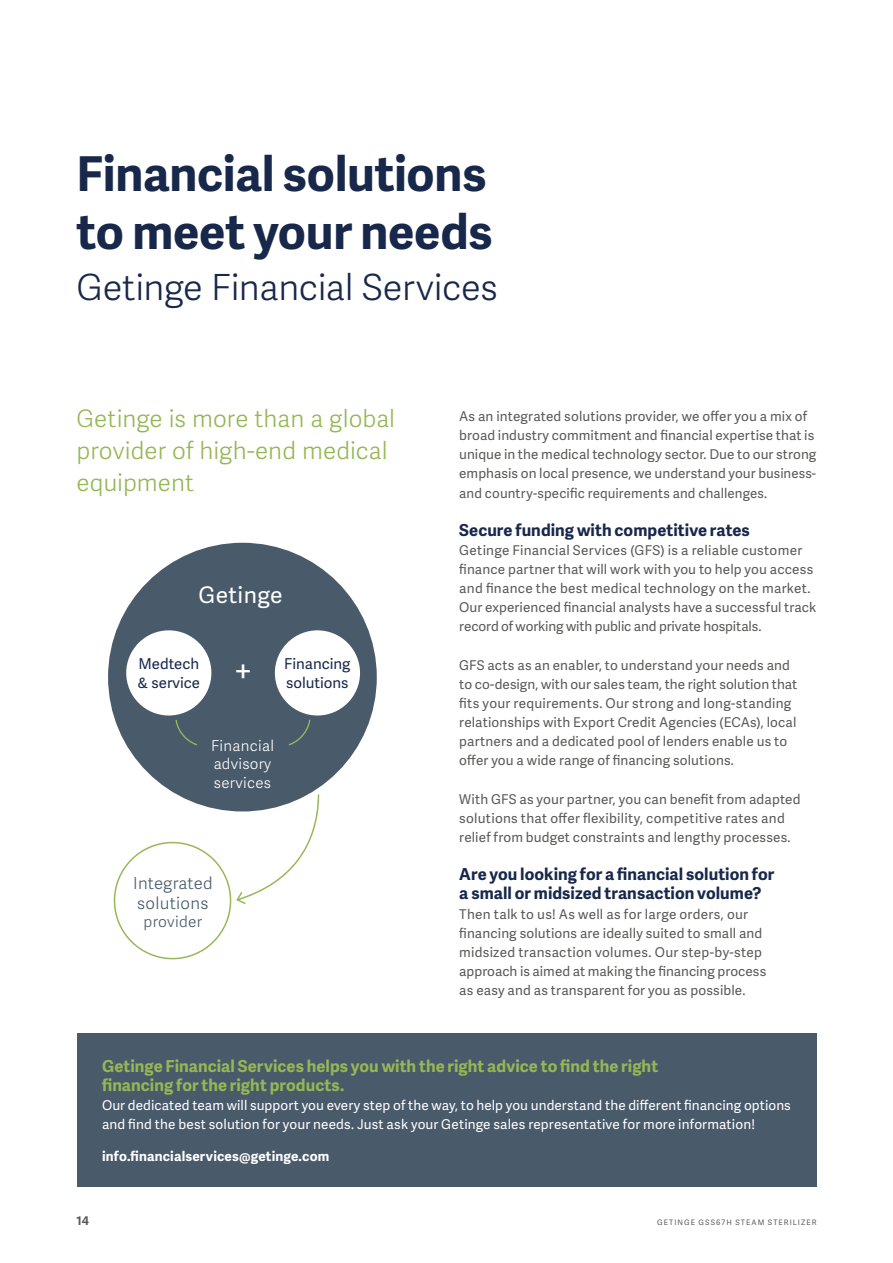
<style>
.page{position:relative;width:893px;height:1263px;background:#fff}
.page>*{position:absolute;margin:0;border:0;box-sizing:border-box;transform-origin:0 0}
.t1{font:700 48px/57.4px "Adelle Sans";letter-spacing:-.005em;color:#18284b}
.t2{font:300 36.45px "Adelle Sans";color:#fff}
.t3{font:300 36px "Adelle Sans";letter-spacing:-.01em;color:#18284b}
.t4{font:300 24px/32px "Adelle Sans";letter-spacing:.005em;color:#95b754}
.t5{font:22.8px "Adelle Sans";letter-spacing:.02em;color:#fff}
.t6{font:300 16.65px/19.6px "Adelle Sans";letter-spacing:.02em;color:#495a6b}
.t7{font:700 16.5px/19.2px "Adelle Sans";letter-spacing:.005em;color:#18284b}
.t8{font:700 16.5px/19.2px "Adelle Sans";letter-spacing:.005em;color:#95b754}
.t9{font:300 15.3px "Adelle Sans";letter-spacing:.02em;color:#495a6b}
.t10{font:15px/18.8px "Adelle Sans";color:#18284b}
.t11{font:300 15px/18.8px "Adelle Sans";letter-spacing:.02em;color:#fff}
.t12{font:13.5px/19.2px "Adelle Sans";letter-spacing:.01em;color:#595957}
.t13{font:13.5px/19.2px "Adelle Sans";letter-spacing:.01em;color:#fff}
.t14{font:700 13.5px "Adelle Sans";letter-spacing:.01em;color:#fff}
.t15{font:700 12px "Adelle Sans";color:#595957}
.t16{font:7.5px "Adelle Sans";letter-spacing:.14em;color:#595957}
</style>
<div class="page">
<div style="left:77px;top:1033px;width:739px;height:153px;background:#495a6b"></div>
<div style="left:108px;top:543px;width:269px;height:268px;background:#495a6b;border-radius:50%"></div>
<div style="left:126px;top:630px;width:85px;height:85px;background:#fff;border-radius:50%"></div>
<div style="left:275px;top:630px;width:85px;height:85px;background:#fff;border-radius:50%"></div>
<svg style="left:235px;top:793px;width:85px;height:111px"></svg>
<svg style="left:175px;top:719px;width:22px;height:27px"></svg>
<svg style="left:288px;top:719px;width:23px;height:27px"></svg>
<h1 class="t1" style="left:77px;top:144px;width:417px">Financial solutions to meet your needs</h1>
<h3 class="t3" style="left:77px;top:261px;width:423px">Getinge Financial Services</h3>
<h3 class="t4" style="left:77px;top:402px;width:320px">Getinge is more than a global provider of high-end medical equipment</h3>
<h3 class="t5" style="left:199px;top:579px;width:86px">Getinge</h3>
<p class="t10" style="left:138px;top:654px;width:64px">Medtech &amp; service</p>
<h2 class="t2" style="left:233px;top:644px;width:22px">+</h2>
<p class="t10" style="left:284px;top:654px;width:68px">Financing solutions</p>
<p class="t11" style="left:211px;top:735px;width:64px">Financial advisory services</p>
<p class="t6" style="left:133px;top:873px;width:81px">Integrated solutions</p>
<p class="t9" style="left:144px;top:910px;width:60px">provider</p>
<p class="t12" style="left:459px;top:406px;width:359px">As an integrated solutions provider, we offer you a mix of broad industry commitment and financial expertise that is unique in the medical technology sector. Due to our strong emphasis on local presence, we understand your business&shy;and country-specific requirements and challenges.</p>
<p class="t7" style="left:459px;top:520px;width:292px">Secure funding with competitive rates</p>
<p class="t12" style="left:459px;top:540px;width:359px">Getinge Financial Services (GFS) is a reliable customer finance partner that will work with you to help you access and finance the best medical technology on the market.<br>Our experienced financial analysts have a successful track record of working with public and private hospitals.</p>
<p class="t12" style="left:459px;top:655px;width:339px">GFS acts as an enabler, to understand your needs and to co-design, with our sales team, the right solution that fits your requirements. Our strong and long-standing relationships with Export Credit Agencies (ECAs), local partners and a dedicated pool of lenders enable us to offer you a wide range of financing solutions.</p>
<p class="t12" style="left:459px;top:789px;width:343px">With GFS as your partner, you can benefit from adapted solutions that offer flexibility, competitive rates and relief from budget constraints and lengthy processes.</p>
<p class="t7" style="left:459px;top:864px;width:317px">Are you looking for a financial solution for a small or midsized transaction volume?</p>
<p class="t12" style="left:459px;top:904px;width:308px">Then talk to us! As well as for large orders, our financing solutions are ideally suited to small and midsized transaction volumes. Our step-by-step approach is aimed at making the financing process as easy and as transparent for you as possible.</p>
<p class="t8" style="left:102px;top:1055px;width:558px">Getinge Financial Services helps you with the right advice to find the right financing for the right products.</p>
<p class="t13" style="left:102px;top:1095px;width:690px">Our dedicated team will support you every step of the way, to help you understand the different financing options and find the best solution for your needs. Just ask your Getinge sales representative for more information!</p>
<p class="t14" style="left:102px;top:1146px;width:229px">info.financialservices@getinge.com</p>
<p class="t15" style="left:77px;top:1211px;width:14px">14</p>
<p class="t16" style="left:657px;top:1217px;width:161px">GETINGE GSS67H STEAM STERILIZER</p>
</div>
